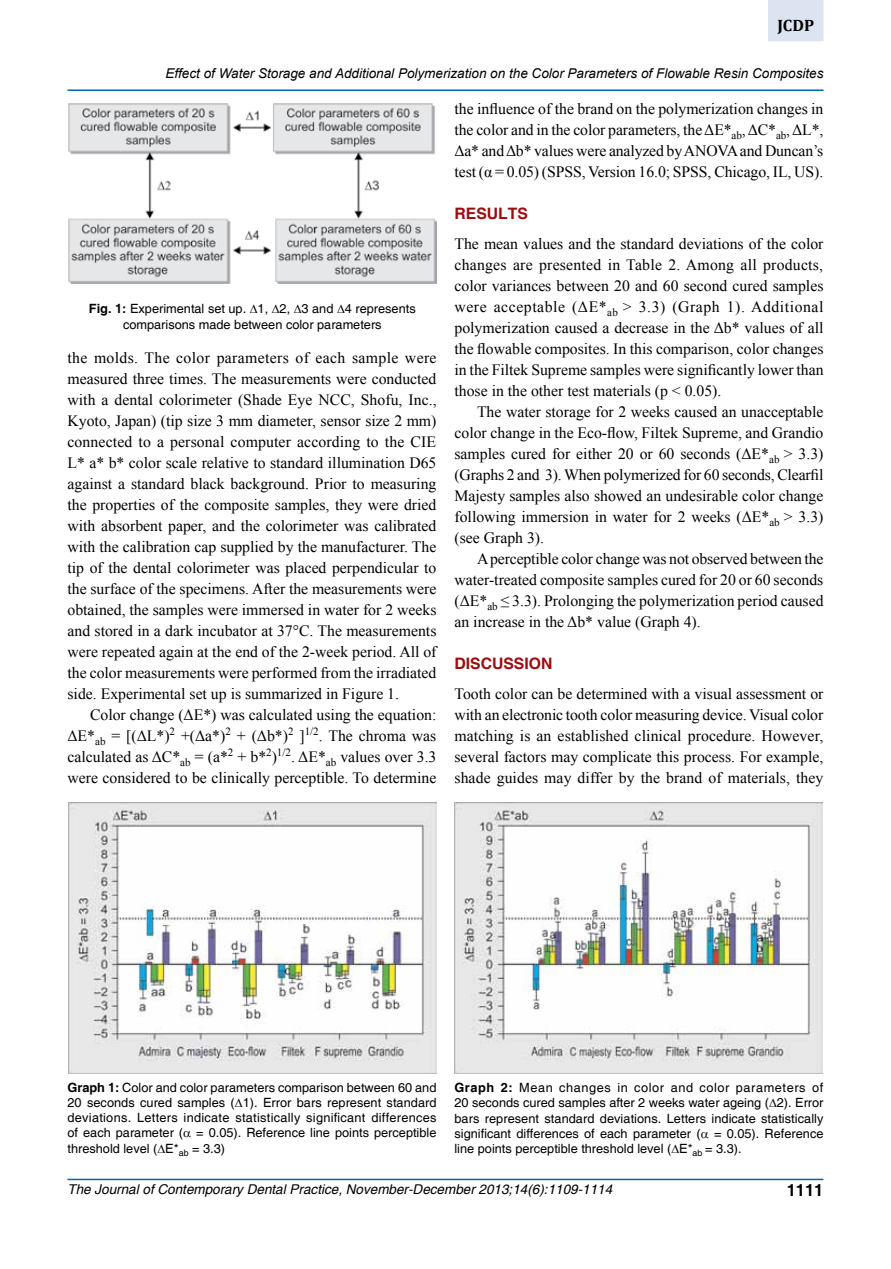
<style>
.page{position:relative;width:891px;height:1269px;background:#fff}
.page>*{position:absolute;margin:0;border:0;box-sizing:border-box;transform-origin:0 0}
.t1{font:700 16.5px "Helvetica";color:#000}
.t2{font:700 16.5px "Cambria";color:#000}
.t3{font:15.75px/21px "Times New Roman";color:#000;text-align:justify}
.t4{font:700 15.75px "Helvetica";color:#9e0b0f}
.t5{font:italic 13.5px "Arial";color:#000}
.t6{font:italic 13.5px "Helvetica";color:#000}
.t7{font:12.75px/15.3px "Helvetica";color:#000;text-align:justify}
.s1{font-weight:700}
</style>
<div class="page">
<div style="left:768px;top:0;width:56px;height:41px;background:#dbe4f0"></div>
<hr style="left:68px;top:89px;width:756px;height:2px;background:#0069a5">
<hr style="left:68px;top:1179px;width:756px;height:1px;background:#0069a5">
<img style="left:68px;top:803px;width:368px;height:271px">
<img style="left:68px;top:104px;width:368px;height:180px">
<img style="left:454px;top:803px;width:369px;height:271px">
<p class="t2" style="left:777px;top:14px;width:38px">JCDP</p>
<p class="t5" style="left:165px;top:65px;width:660px">Effect of Water Storage and Additional Polymerization on the Color Parameters of Flowable Resin Composites</p>
<p class="t7" style="left:89px;top:302px;width:328px;text-align:center"><span class="s1">Fig. 1:</span> Experimental set up. 1, 2, 3 and 4 represents comparisons made between color parameters</p>
<p class="t3" style="left:68px;top:347px;width:371px">the molds. The color parameters of each sample were measured three times. The measurements were conducted with a dental colorimeter (Shade Eye NCC, Shofu, Inc., Kyoto, Japan) (tip size 3 mm diameter, sensor size 2 mm) connected to a personal computer according to the CIE L* a* b* color scale relative to standard illumination D65 against a standard black background. Prior to measuring the properties of the composite samples, they were dried with absorbent paper, and the colorimeter was calibrated with the calibration cap supplied by the manufacturer. The tip of the dental colorimeter was placed perpendicular to the surface of the specimens. After the measurements were obtained, the samples were immersed in water for 2 weeks and stored in a dark incubator at 37°C. The measurements were repeated again at the end of the 2-week period. All of the color measurements were performed from the irradiated side. Experimental set up is summarized in Figure 1.</p>
<p class="t3" style="left:67px;top:704px;width:371px;text-indent:23px">Color change (ΔE*) was calculated using the equation:<br>ΔE*<sub>ab</sub> = [(ΔL*)<sup>2</sup> +(Δa*)<sup>2</sup> + (Δb*)<sup>2</sup> ]<sup>1/2</sup>. The chroma was calculated as ΔC*<sub>ab</sub> = (a*<sup>2</sup> + b*<sup>2</sup>)<sup>1/2</sup>. ΔE*<sub>ab</sub> values over 3.3 were considered to be clinically perceptible. To determine</p>
<p class="t3" style="left:454px;top:98px;width:371px">the influence of the brand on the polymerization changes in the color and in the color parameters, the ΔE*<sub>ab</sub>, ΔC*<sub>ab</sub>, ΔL*, Δa* and Δb* values were analyzed by ANOVA and Duncan’s test (α = 0.05) (SPSS, Version 16.0; SPSS, Chicago, IL, US).</p>
<p class="t4" style="left:455px;top:204px;width:75px">RESULTS</p>
<p class="t3" style="left:455px;top:233px;width:371px">The mean values and the standard deviations of the color changes are presented in Table 2. Among all products, color variances between 20 and 60 second cured samples were acceptable (ΔE*<sub>ab</sub> &gt; 3.3) (Graph 1). Additional polymerization caused a decrease in the Δb* values of all the flowable composites. In this comparison, color changes in the Filtek Supreme samples were significantly lower than those in the other test materials (p &lt; 0.05).</p>
<p class="t3" style="left:455px;top:401px;width:371px;text-indent:23px">The water storage for 2 weeks caused an unacceptable color change in the Eco-flow, Filtek Supreme, and Grandio samples cured for either 20 or 60 seconds (ΔE*<sub>ab</sub> &gt; 3.3) (Graphs 2 and 3). When polymerized for 60 seconds, Clearfil Majesty samples also showed an undesirable color change following immersion in water for 2 weeks (ΔE*<sub>ab</sub> &gt; 3.3) (see Graph 3).</p>
<p class="t3" style="left:454px;top:548px;width:371px;text-indent:23px">A perceptible color change was not observed between the water-treated composite samples cured for 20 or 60 seconds (ΔE*<sub>ab</sub> ≤ 3.3). Prolonging the polymerization period caused an increase in the Δb* value (Graph 4).</p>
<p class="t4" style="left:454px;top:654px;width:100px">DISCUSSION</p>
<p class="t3" style="left:454px;top:683px;width:371px">Tooth color can be determined with a visual assessment or with an electronic tooth color measuring device. Visual color matching is an established clinical procedure. However, several factors may complicate this process. For example, shade guides may differ by the brand of materials, they</p>
<p class="t7" style="left:68px;top:1080px;width:371px"><span class="s1">Graph 1:</span> Color and color parameters comparison between 60 and 20 seconds cured samples ( 1). Error bars represent standard deviations. Letters indicate statistically significant differences of each parameter ( = 0.05). Reference line points perceptible threshold level ( E*<sub>ab</sub> = 3.3)</p>
<p class="t7" style="left:454px;top:1080px;width:370px"><span class="s1">Graph 2:</span> Mean changes in color and color parameters of 20 seconds cured samples after 2 weeks water ageing ( 2). Error bars represent standard deviations. Letters indicate statistically significant differences of each parameter ( = 0.05). Reference line points perceptible threshold level ( E*<sub>ab</sub> = 3.3).</p>
<p class="t6" style="left:68px;top:1181px;width:546px">The Journal of Contemporary Dental Practice, November-December 2013;14(6):1109-1114</p>
<p class="t1" style="left:787px;top:1180px;width:38px">1111</p>
</div>
